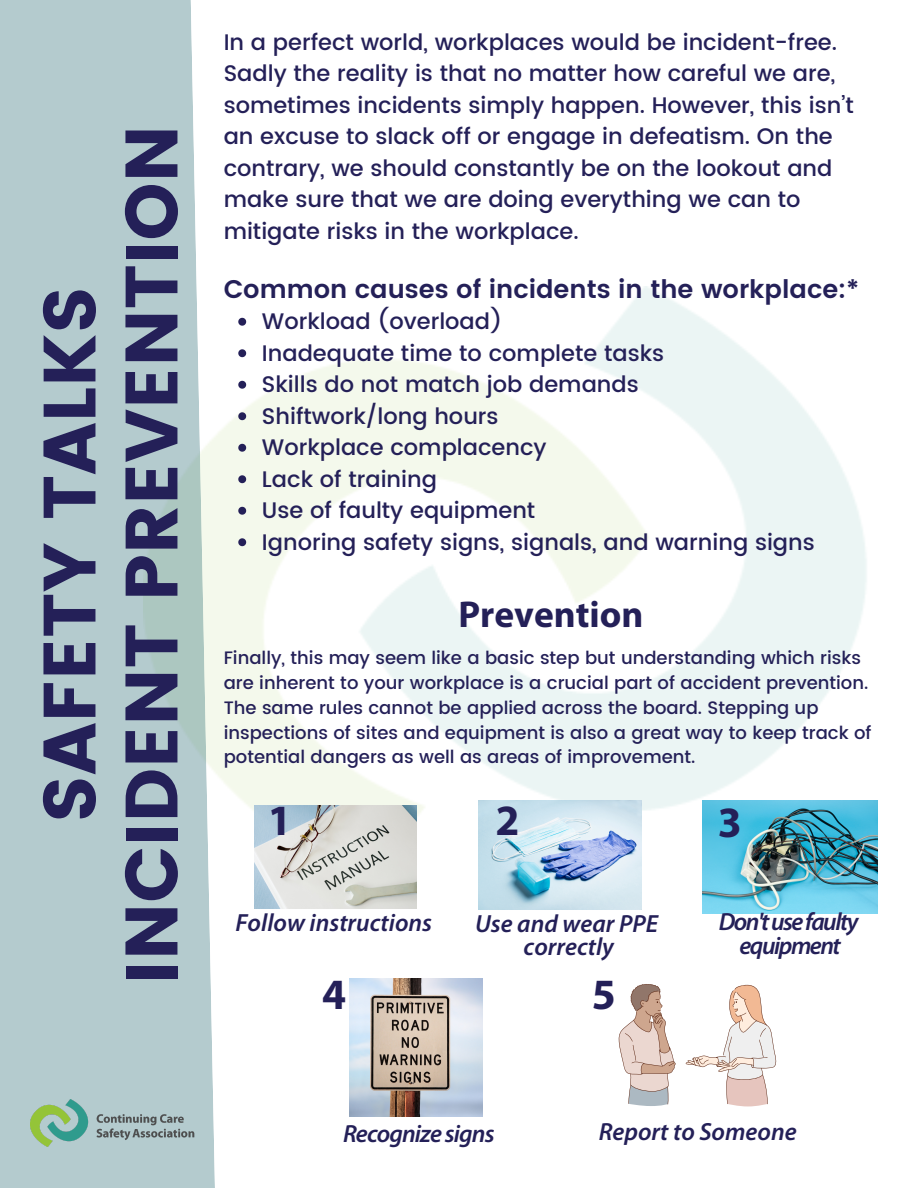
<style>
.page{position:relative;width:918px;height:1188px;background:#fff}
.page>*{position:absolute;margin:0;border:0;box-sizing:border-box;transform-origin:0 0}
.t1{font:73.8px/82.1px "Poppins";color:#242058;text-align:center}
.t2{font:700 43.35px "Myriad Pro";color:#242058}
.t3{font:700 37.5px "Myriad Pro";color:#242058}
.t4{font:600 25.5px "Poppins";color:#242058}
.t5{font:italic 600 24.9px/23.7px "Myriad Pro";color:#242058;text-align:center}
.t6{font:italic 600 24.9px/23.7px "Myriad Pro";letter-spacing:-.06em;color:#242058;text-align:center}
.t7{font:italic 600 24.9px "Myriad Pro";letter-spacing:-.035em;color:#242058}
.t8{font:500 22.5px/31.5px "Poppins";color:#242058}
.t9{font:500 18px/24.8px "Poppins";color:#242058}
</style>
<div class="page">
<img style="left:216px;top:287px;width:662px;height:596px">
<svg style="left:0;top:0;width:216px;height:1188px;background:#b7cdcf"></svg>
<img style="left:30px;top:1099px;width:165px;height:48px">
<img style="left:255px;top:805px;width:162px;height:104px">
<img style="left:479px;top:800px;width:163px;height:110px">
<img style="left:702px;top:801px;width:176px;height:112px">
<svg style="left:686px;top:985px;width:91px;height:121px"></svg>
<svg style="left:618px;top:984px;width:58px;height:122px"></svg>
<img style="left:349px;top:978px;width:133px;height:139px">
<svg style="left:238px;top:318px;width:8px;height:8px"></svg>
<svg style="left:238px;top:349px;width:8px;height:8px"></svg>
<svg style="left:238px;top:381px;width:8px;height:8px"></svg>
<svg style="left:238px;top:412px;width:8px;height:8px"></svg>
<svg style="left:238px;top:444px;width:8px;height:8px"></svg>
<svg style="left:238px;top:475px;width:8px;height:8px"></svg>
<svg style="left:238px;top:507px;width:8px;height:8px"></svg>
<svg style="left:238px;top:538px;width:8px;height:8px"></svg>
<h1 class="t1" style="left:29px;top:984px;width:860px;rotate:-90deg">SAFETY TALKS<br>INCIDENT PREVENTION</h1>
<p class="t8" style="left:224px;top:26px;width:632px">In a perfect world, workplaces would be incident-free.<br>Sadly the reality is that no matter how careful we are, sometimes incidents simply happen. However, this isn’t an excuse to slack off or engage in defeatism. On the contrary, we should constantly be on the lookout and make sure that we are doing everything we can to mitigate risks in the workplace.</p>
<p class="t4" style="left:224px;top:274px;width:637px">Common causes of incidents in the workplace:*</p>
<p class="t8" style="left:262px;top:306px;width:554px">Workload (overload)<br>Inadequate time to complete tasks<br>Skills do not match job demands<br>Shiftwork/long hours<br>Workplace complacency<br>Lack of training<br>Use of faulty equipment<br>Ignoring safety signs, signals, and warning signs</p>
<h3 class="t3" style="left:458px;top:599px;width:187px">Prevention</h3>
<p class="t9" style="left:224px;top:646px;width:649px">Finally, this may seem like a basic step but understanding which risks are inherent to your workplace is a crucial part of accident prevention.<br>The same rules cannot be applied across the board. Stepping up inspections of sites and equipment is also a great way to keep track of potential dangers as well as areas of improvement.</p>
<h2 class="t2" style="left:268px;top:802px;width:26px">1</h2>
<h2 class="t2" style="left:495px;top:802px;width:26px">2</h2>
<h2 class="t2" style="left:718px;top:805px;width:26px">3</h2>
<p class="t5" style="left:235px;top:913px;width:198px">Follow instructions</p>
<p class="t5" style="left:475px;top:914px;width:184px">Use and wear PPE correctly</p>
<p class="t6" style="left:719px;top:912px;width:142px">Don'tusefaulty equipment</p>
<h2 class="t2" style="left:322px;top:976px;width:26px">4</h2>
<h2 class="t2" style="left:592px;top:976px;width:26px">5</h2>
<p class="t7" style="left:343px;top:1123px;width:153px">Recognizesigns</p>
<p class="t5" style="left:599px;top:1122px;width:199px">Report to Someone</p>
</div>
